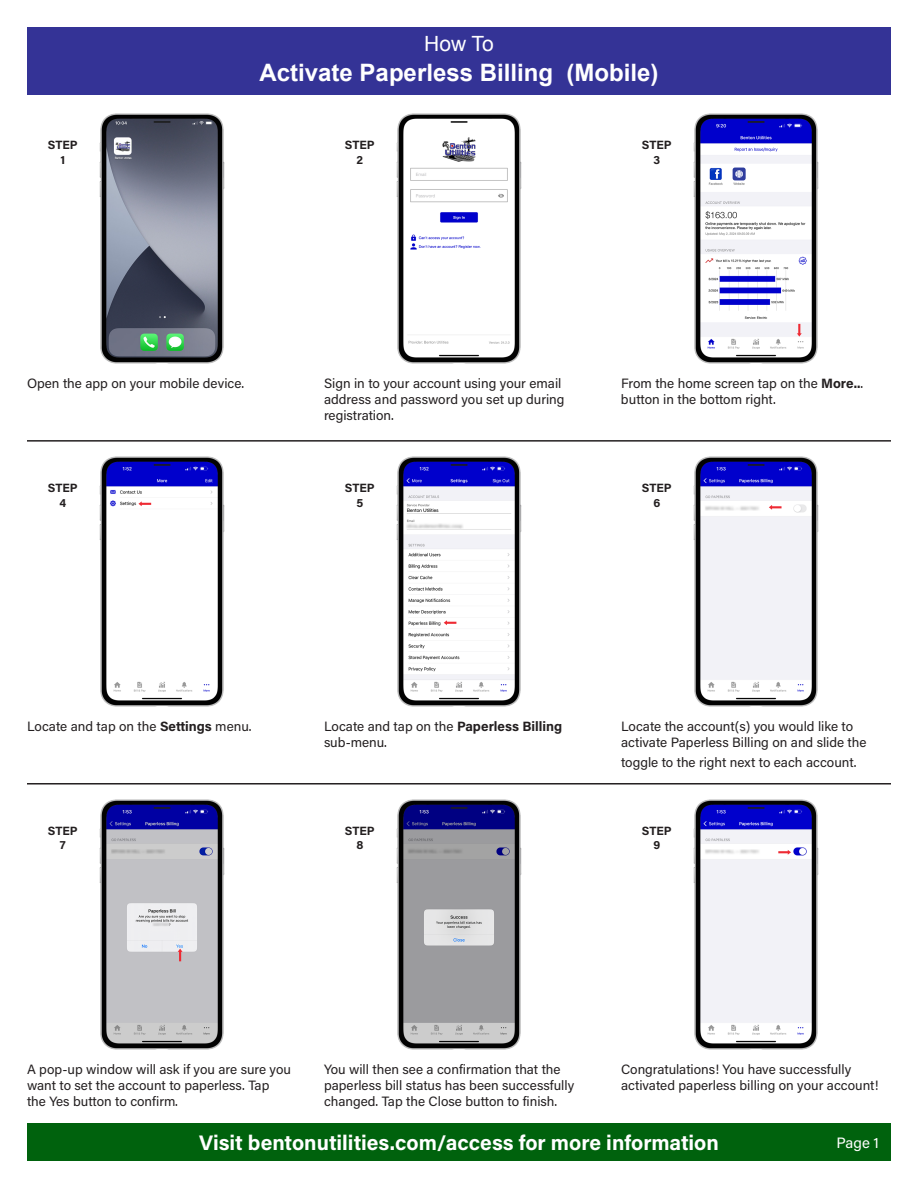
<style>
.page{position:relative;width:918px;height:1188px;background:#fff}
.page>*{position:absolute;margin:0;border:0;box-sizing:border-box;transform-origin:0 0}
.t1{font:700 24px "Arial";color:#fff}
.t2{font:700 21px "Acumin Pro";color:#fff}
.t3{font:21px "Arial";color:#fff}
.t4{font:15px "Acumin Pro";color:#fff}
.t5{font:13.5px "Acumin Pro";color:#231f20}
.t6{font:700 12px "Acumin Pro";letter-spacing:-.005em;color:#231f20}
.s1{font-weight:700}
</style>
<div class="page">
<div style="left:27px;top:1123px;width:864px;height:38px;background:#00620d"></div>
<div style="left:27px;top:27px;width:864px;height:67px;background:#343396"></div>
<img style="left:693px;top:799px;width:126px;height:251px">
<svg style="left:778px;top:850px;width:13px;height:5px"></svg>
<img style="left:396px;top:799px;width:126px;height:251px">
<img style="left:99px;top:799px;width:126px;height:251px">
<hr style="left:27px;top:783px;width:864px;height:2px;background:#231f20">
<img style="left:693px;top:456px;width:126px;height:251px">
<svg style="left:769px;top:505px;width:13px;height:5px"></svg>
<svg style="left:178px;top:949px;width:5px;height:12px"></svg>
<img style="left:396px;top:456px;width:126px;height:251px">
<img style="left:99px;top:456px;width:126px;height:251px">
<hr style="left:27px;top:440px;width:864px;height:2px;background:#231f20">
<img style="left:693px;top:113px;width:126px;height:251px">
<svg style="left:797px;top:324px;width:5px;height:13px"></svg>
<svg style="left:138px;top:501px;width:13px;height:5px"></svg>
<svg style="left:444px;top:620px;width:12px;height:5px"></svg>
<img style="left:396px;top:113px;width:126px;height:251px">
<img style="left:99px;top:113px;width:126px;height:251px">
<p class="t6" style="left:48px;top:137px;width:31px">STEP</p>
<p class="t6" style="left:60px;top:151px;width:6px">1</p>
<h2 class="t3" style="left:424px;top:30px;width:71px">How To</h2>
<h1 class="t1" style="left:260px;top:57px;width:400px">Activate Paperless Billing (Mobile)</h1>
<p class="t6" style="left:345px;top:137px;width:31px">STEP</p>
<p class="t6" style="left:357px;top:151px;width:8px">2</p>
<p class="t6" style="left:642px;top:137px;width:31px">STEP</p>
<p class="t6" style="left:653px;top:151px;width:8px">3</p>
<p class="t5" style="left:27px;top:374px;width:219px">Open the app on your mobile device.</p>
<p class="t6" style="left:48px;top:480px;width:31px">STEP</p>
<p class="t6" style="left:59px;top:494px;width:8px">4</p>
<p class="t5" style="left:324px;top:374px;width:239px">Sign in to your account using your email</p>
<p class="t5" style="left:324px;top:390px;width:242px">address and password you set up during</p>
<p class="t5" style="left:324px;top:406px;width:71px">registration.</p>
<p class="t6" style="left:345px;top:480px;width:31px">STEP</p>
<p class="t6" style="left:356px;top:494px;width:8px">5</p>
<p class="t5" style="left:621px;top:374px;width:244px">From the home screen tap on the <span class="s1">More..</span>.</p>
<p class="t5" style="left:621px;top:390px;width:156px">button in the bottom right.</p>
<p class="t6" style="left:642px;top:480px;width:31px">STEP</p>
<p class="t6" style="left:653px;top:494px;width:8px">6</p>
<p class="t5" style="left:27px;top:717px;width:226px">Locate and tap on the <span class="s1">Settings</span> menu.</p>
<p class="t6" style="left:48px;top:822px;width:31px">STEP</p>
<p class="t6" style="left:60px;top:837px;width:7px">7</p>
<p class="t5" style="left:324px;top:717px;width:240px">Locate and tap on the <span class="s1">Paperless Billing</span></p>
<p class="t5" style="left:324px;top:733px;width:64px">sub-menu.</p>
<p class="t6" style="left:345px;top:822px;width:31px">STEP</p>
<p class="t6" style="left:356px;top:837px;width:9px">8</p>
<p class="t5" style="left:621px;top:717px;width:234px">Locate the account(s) you would like to</p>
<p class="t5" style="left:621px;top:733px;width:247px">activate Paperless Billing on and slide the</p>
<p class="t5" style="left:621px;top:753px;width:237px">toggle to the right next to each account.</p>
<p class="t6" style="left:642px;top:822px;width:31px">STEP</p>
<p class="t6" style="left:653px;top:837px;width:8px">9</p>
<p class="t5" style="left:27px;top:1060px;width:266px">A pop-up window will ask if you are sure you</p>
<p class="t5" style="left:27px;top:1076px;width:244px">want to set the account to paperless. Tap</p>
<p class="t5" style="left:27px;top:1092px;width:153px">the Yes button to confirm.</p>
<p class="t5" style="left:324px;top:1060px;width:238px">You will then see a confirmation that the</p>
<p class="t5" style="left:324px;top:1076px;width:252px">paperless bill status has been successfully</p>
<p class="t5" style="left:324px;top:1092px;width:235px">changed. Tap the Close button to finish.</p>
<p class="t5" style="left:621px;top:1060px;width:232px">Congratulations! You have successfully</p>
<p class="t5" style="left:621px;top:1076px;width:259px">activated paperless billing on your account!</p>
<h2 class="t2" style="left:199px;top:1128px;width:521px">Visit bentonutilities.com/access for more information</h2>
<p class="t4" style="left:837px;top:1133px;width:44px">Page 1</p>
</div>
